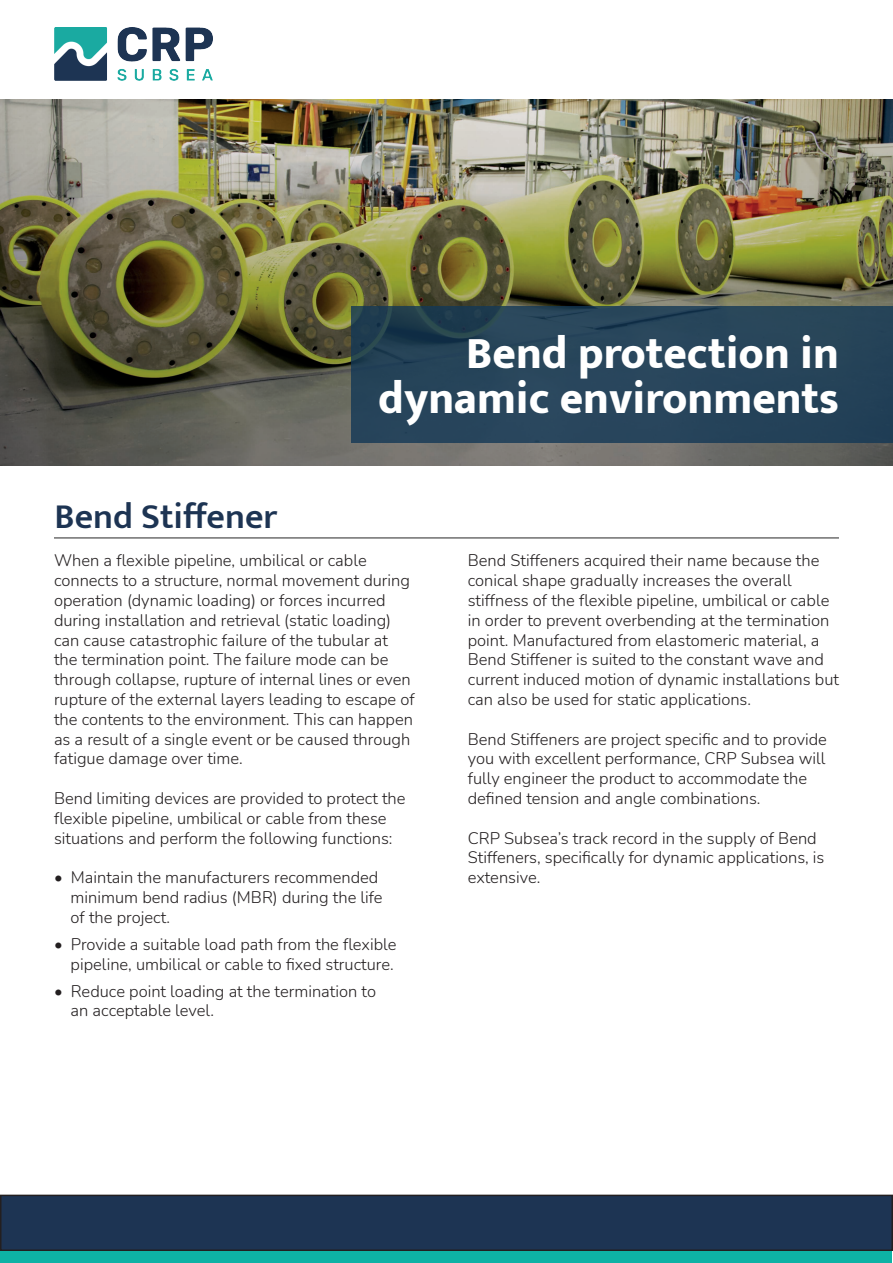
<style>
.page{position:relative;width:893px;height:1263px;background:#fff}
.page>*{position:absolute;margin:0;border:0;box-sizing:border-box;transform-origin:0 0}
.t1{font:800 45px "Mukta";color:#fff}
.t2{font:600 36px "Mukta";color:#1d3453}
.Paragraph{font:300 16.5px/19.8px "Nunito";color:#231f20}
</style>
<div class="page">
<img style="left:0;top:100px;width:893px;height:365px">
<div style="left:352px;top:307px;width:541px;height:136px;background:#27455a"></div>
<hr style="left:54px;top:537px;width:785px;height:1px;background:#272727">
<div style="left:1px;top:1195px;width:891px;height:55px;background:#1d3453"></div>
<div style="left:0;top:1194px;width:893px;height:57px;border:2px solid #231f20"></div>
<div style="left:1px;top:1251px;width:891px;height:11px;background:#0eb2a5"></div>
<img style="left:54px;top:27px;width:159px;height:54px">
<p class="t1" style="left:466px;top:326px;width:374px">Bend protection in</p>
<p class="t1" style="left:378px;top:371px;width:462px">dynamic environments</p>
<p class="t2" style="left:55px;top:494px;width:224px">Bend Stiffener</p>
<p class="Paragraph" style="left:54px;top:550px;width:314px">When a flexible pipeline, umbilical or cable</p>
<p class="Paragraph" style="left:54px;top:570px;width:362px">connects to a structure, normal movement during operation (dynamic loading) or forces incurred during installation and retrieval (static loading) can cause catastrophic failure of the tubular at the termination point. The failure mode can be through collapse, rupture of internal lines or even rupture of the external layers leading to escape of the contents to the environment. This can happen as a result of a single event or be caused through fatigue damage over time.</p>
<p class="Paragraph" style="left:54px;top:788px;width:353px">Bend limiting devices are provided to protect the</p>
<p class="Paragraph" style="left:54px;top:807px;width:334px">flexible pipeline, umbilical or cable from these</p>
<p class="Paragraph" style="left:54px;top:827px;width:340px">situations and perform the following functions:</p>
<p class="Paragraph" style="left:54px;top:867px;width:326px">• Maintain the manufacturers recommended</p>
<p class="Paragraph" style="left:71px;top:887px;width:313px">minimum bend radius (MBR) during the life</p>
<p class="Paragraph" style="left:71px;top:906px;width:101px">of the project.</p>
<p class="Paragraph" style="left:54px;top:933px;width:344px">• Provide a suitable load path from the flexible</p>
<p class="Paragraph" style="left:71px;top:953px;width:325px">pipeline, umbilical or cable to fixed structure.</p>
<p class="Paragraph" style="left:54px;top:980px;width:324px">• Reduce point loading at the termination to</p>
<p class="Paragraph" style="left:71px;top:1000px;width:145px">an acceptable level.</p>
<p class="Paragraph" style="left:468px;top:550px;width:353px">Bend Stiffeners acquired their name because the conical shape gradually increases the overall</p>
<p class="Paragraph" style="left:468px;top:590px;width:373px">stiffness of the flexible pipeline, umbilical or cable in order to prevent overbending at the termination point. Manufactured from elastomeric material, a Bend Stiffener is suited to the constant wave and current induced motion of dynamic installations but can also be used for static applications.</p>
<p class="Paragraph" style="left:468px;top:728px;width:361px">Bend Stiffeners are project specific and to provide you with excellent performance, CRP Subsea will fully engineer the product to accommodate the defined tension and angle combinations.</p>
<p class="Paragraph" style="left:468px;top:827px;width:358px">CRP Subsea’s track record in the supply of Bend<br>Stiffeners, specifically for dynamic applications, is extensive.</p>
</div>
